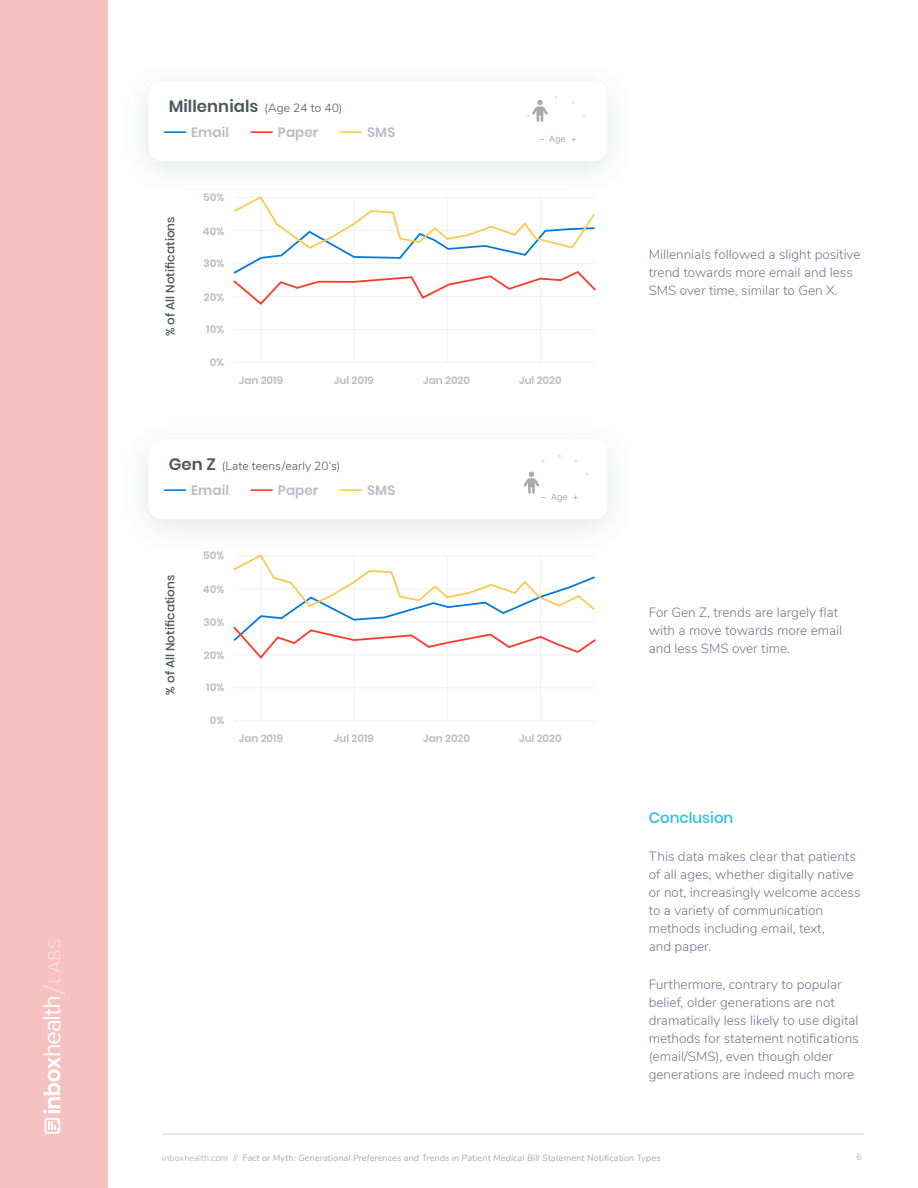
<style>
.page{position:relative;width:918px;height:1188px;background:#fff}
.page>*{position:absolute;margin:0;border:0;box-sizing:border-box;transform-origin:0 0}
.t1{font:600 16.5px "Poppins";letter-spacing:.005em;color:#4e555c}
.t2{font:500 15px "Poppins";color:#2bbfe4}
.t3{font:300 13.5px/18px "Nunito";color:#777792}
.t4{font:600 13.5px "Poppins";letter-spacing:.005em;color:#bbbbc8}
.t5{font:500 12px "Poppins";letter-spacing:.005em;color:#4e555c}
.t6{font:300 12px "Nunito";letter-spacing:.005em;color:#4e555c}
.t7{font:600 10.5px "Poppins";color:#bbbbc8}
.t8{font:600 10.5px "Poppins";color:#bbbbc8}
.t9{font:italic 9px "Nunito";letter-spacing:.01em;color:#a7a9ac}
.t10{font:9px "SFUI Text";letter-spacing:-.015em;color:#a7aaad}
.t11{font:300 9px "Nunito";color:#a7a9ac}
.s1{font-family:"Nunito";font-weight:300;font-size:12px}
.s2{color:#027add}
.s3{color:#ff3926}
.s4{color:#fbcb50}
.s5{font-family:"Poppins";font-weight:600;font-size:16.5px}
.s6{font-weight:300;font-style:normal}
</style>
<div class="page">
<hr style="left:162px;top:1134px;width:702px;height:1px;background:#d1d3d4">
<div style="left:0;top:0;width:108px;height:1188px;background:#f7c0c1"></div>
<svg style="left:43px;top:997px;width:17px;height:137px"></svg>
<svg style="left:48px;top:940px;width:12px;height:42px"></svg>
<svg style="left:43px;top:985px;width:22px;height:9px"></svg>
<div style="left:118px;top:57px;width:520px;height:141px;background:#4e555c;opacity:.16"></div>
<div style="left:148px;top:81px;width:460px;height:80px;background:#fff;border-radius:14px"></div>
<hr style="left:261px;top:297px;width:1px;height:32px;background:#f1f1f1">
<hr style="left:354px;top:297px;width:1px;height:32px;background:#f1f1f1">
<hr style="left:447px;top:297px;width:1px;height:32px;background:#f1f1f1">
<hr style="left:540px;top:297px;width:1px;height:32px;background:#f1f1f1">
<svg style="left:234px;top:329px;width:27px;height:1px"></svg>
<hr style="left:261px;top:329px;width:93px;height:1px;background:#f1f1f1">
<hr style="left:261px;top:330px;width:1px;height:32px;background:#f1f1f1">
<hr style="left:354px;top:329px;width:93px;height:1px;background:#f1f1f1">
<hr style="left:354px;top:330px;width:1px;height:32px;background:#f1f1f1">
<hr style="left:447px;top:329px;width:94px;height:1px;background:#f1f1f1">
<hr style="left:447px;top:330px;width:1px;height:32px;background:#f1f1f1">
<hr style="left:541px;top:329px;width:54px;height:1px;background:#f1f1f1">
<hr style="left:540px;top:330px;width:1px;height:32px;background:#f1f1f1">
<svg style="left:234px;top:362px;width:27px;height:1px"></svg>
<hr style="left:261px;top:362px;width:93px;height:1px;background:#f1f1f1">
<hr style="left:354px;top:362px;width:93px;height:1px;background:#f1f1f1">
<hr style="left:447px;top:362px;width:94px;height:1px;background:#f1f1f1">
<hr style="left:541px;top:362px;width:54px;height:1px;background:#f1f1f1">
<svg style="left:233px;top:196px;width:363px;height:109px"></svg>
<svg style="left:527px;top:100px;width:21px;height:22px"></svg>
<div style="left:118px;top:416px;width:520px;height:141px;background:#fbfbfb"></div>
<div style="left:148px;top:439px;width:460px;height:80px;background:#fff;border-radius:14px"></div>
<hr style="left:261px;top:655px;width:1px;height:32px;background:#f1f1f1">
<hr style="left:354px;top:655px;width:1px;height:32px;background:#f1f1f1">
<hr style="left:447px;top:655px;width:1px;height:32px;background:#f1f1f1">
<hr style="left:540px;top:655px;width:1px;height:32px;background:#f1f1f1">
<hr style="left:261px;top:687px;width:93px;height:1px;background:#f1f1f1">
<hr style="left:261px;top:688px;width:1px;height:32px;background:#f1f1f1">
<hr style="left:354px;top:687px;width:93px;height:1px;background:#f1f1f1">
<hr style="left:354px;top:688px;width:1px;height:32px;background:#f1f1f1">
<hr style="left:447px;top:687px;width:94px;height:1px;background:#f1f1f1">
<hr style="left:447px;top:688px;width:1px;height:32px;background:#f1f1f1">
<hr style="left:541px;top:687px;width:54px;height:1px;background:#f1f1f1">
<hr style="left:540px;top:688px;width:1px;height:32px;background:#f1f1f1">
<hr style="left:261px;top:720px;width:93px;height:1px;background:#f1f1f1">
<hr style="left:354px;top:720px;width:93px;height:1px;background:#f1f1f1">
<hr style="left:447px;top:720px;width:94px;height:1px;background:#f1f1f1">
<hr style="left:541px;top:720px;width:54px;height:1px;background:#f1f1f1">
<svg style="left:233px;top:554px;width:363px;height:105px"></svg>
<svg style="left:541px;top:459px;width:4px;height:4px"></svg>
<svg style="left:524px;top:472px;width:15px;height:22px"></svg>
<p class="t1" style="left:169px;top:96px;width:175px">Millennials <span class="s1">(Age 24 to 40)</span></p>
<p class="t4" style="left:162px;top:125px;width:68px"><span class="s2">–</span> Email</p>
<p class="t4" style="left:249px;top:125px;width:71px"><span class="s3">–</span> Paper</p>
<p class="t4" style="left:338px;top:125px;width:59px"><span class="s4">–</span> SMS</p>
<p class="t5" style="left:163px;top:336px;width:121px;rotate:-90deg">% of All Notifications</p>
<p class="t8" style="left:203px;top:191px;width:23px">50%</p>
<p class="t8" style="left:203px;top:225px;width:23px">40%</p>
<p class="t8" style="left:204px;top:258px;width:22px">30%</p>
<p class="t8" style="left:204px;top:291px;width:22px">20%</p>
<p class="t8" style="left:206px;top:323px;width:20px">10%</p>
<p class="t8" style="left:210px;top:356px;width:16px">0%</p>
<p class="t10" style="left:540px;top:132px;width:38px">– Age +</p>
<p class="t7" style="left:239px;top:374px;width:46px">Jan 2019</p>
<p class="t7" style="left:334px;top:374px;width:41px">Jul 2019</p>
<p class="t7" style="left:423px;top:374px;width:49px">Jan 2020</p>
<p class="t7" style="left:519px;top:374px;width:44px">Jul 2020</p>
<p class="t6" style="left:169px;top:457px;width:173px"><span class="s5">Gen Z</span> (Late teens/early 20’s)</p>
<p class="t4" style="left:162px;top:483px;width:68px"><span class="s2">–</span> Email</p>
<p class="t4" style="left:249px;top:483px;width:71px"><span class="s3">–</span> Paper</p>
<p class="t4" style="left:338px;top:483px;width:59px"><span class="s4">–</span> SMS</p>
<p class="t5" style="left:163px;top:695px;width:121px;rotate:-90deg">% of All Notifications</p>
<p class="t8" style="left:203px;top:550px;width:23px">50%</p>
<p class="t8" style="left:203px;top:583px;width:23px">40%</p>
<p class="t8" style="left:204px;top:616px;width:22px">30%</p>
<p class="t8" style="left:204px;top:649px;width:22px">20%</p>
<p class="t8" style="left:206px;top:682px;width:20px">10%</p>
<p class="t8" style="left:210px;top:714px;width:16px">0%</p>
<p class="t10" style="left:542px;top:491px;width:38px">– Age +</p>
<p class="t7" style="left:239px;top:732px;width:46px">Jan 2019</p>
<p class="t7" style="left:334px;top:732px;width:41px">Jul 2019</p>
<p class="t7" style="left:423px;top:732px;width:49px">Jan 2020</p>
<p class="t7" style="left:519px;top:732px;width:44px">Jul 2020</p>
<p class="t3" style="left:649px;top:245px;width:213px">Millennials followed a slight positive trend towards more email and less<br>SMS over time, similar to Gen X.</p>
<p class="t3" style="left:649px;top:602px;width:195px">For Gen Z, trends are largely flat with a move towards more email and less SMS over time.</p>
<p class="t2" style="left:649px;top:809px;width:86px">Conclusion</p>
<p class="t3" style="left:649px;top:847px;width:213px">This data makes clear that patients of all ages, whether digitally native or not, increasingly welcome access to a variety of communication methods including email, text,<br>and paper.</p>
<p class="t3" style="left:649px;top:975px;width:212px">Furthermore, contrary to popular belief, older generations are not dramatically less likely to use digital methods for statement notifications (email/SMS), even though older generations are indeed much more</p>
<p class="t9" style="left:162px;top:1151px;width:500px"><span class="s6">inboxhealth.com //</span> Fact or Myth: Generational Preferences and Trends in Patient Medical Bill Statement Notification Types</p>
<p class="t11" style="left:856px;top:1151px;width:7px">6</p>
</div>
